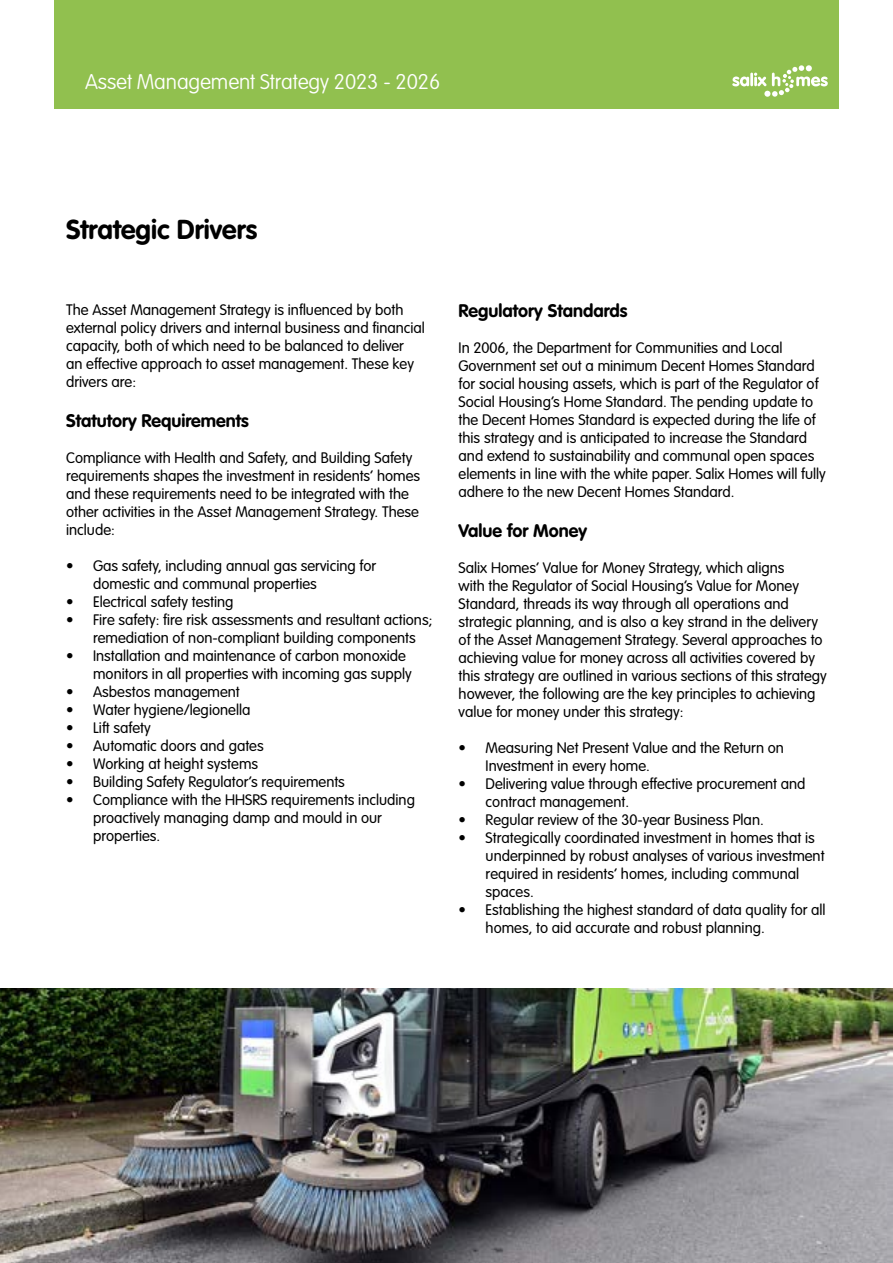
<style>
.page{position:relative;width:893px;height:1263px;background:#fff}
.page>*{position:absolute;margin:0;border:0;box-sizing:border-box;transform-origin:0 0}
.t1{font:700 27px "VAG Rounded Std";color:#000}
.t2{font:100 21px "VAG Rounded Std";letter-spacing:-.005em;color:#fff}
.t3{font:700 18px "VAG Rounded Std";color:#000}
.t4{font:300 15px/18px "VAG Rounded Std";color:#000}
</style>
<div class="page">
<div style="left:54px;top:0;width:785px;height:109px;background:#91c04f"></div>
<div style="left:764px;top:91px;width:7px;height:6px;background:#fff;border-radius:50%"></div>
<svg style="left:732px;top:73px;width:34px;height:13px"></svg>
<svg style="left:772px;top:65px;width:56px;height:32px"></svg>
<img style="left:0;top:989px;width:893px;height:274px">
<h2 class="t2" style="left:85px;top:70px;width:357px">Asset Management Strategy 2023 - 2026</h2>
<h1 class="t1" style="left:66px;top:214px;width:193px">Strategic Drivers</h1>
<p class="t4" style="left:66px;top:301px;width:360px">The Asset Management Strategy is influenced by both external policy drivers and internal business and financial capacity, both of which need to be balanced to deliver<br>an effective approach to asset management. These key drivers are:</p>
<p class="t3" style="left:66px;top:410px;width:184px">Statutory Requirements</p>
<p class="t4" style="left:66px;top:449px;width:356px">Compliance with Health and Safety, and Building Safety requirements shapes the investment in residents’ homes and these requirements need to be integrated with the other activities in the Asset Management Strategy. These include:</p>
<p class="t4" style="left:93px;top:557px;width:285px;text-indent:-27px">• Gas safety, including annual gas servicing for domestic and communal properties</p>
<p class="t4" style="left:66px;top:593px;width:169px">• Electrical safety testing</p>
<p class="t4" style="left:93px;top:611px;width:341px;text-indent:-27px">• Fire safety: fire risk assessments and resultant actions; remediation of non-compliant building components</p>
<p class="t4" style="left:93px;top:647px;width:320px;text-indent:-27px">• Installation and maintenance of carbon monoxide monitors in all properties with incoming gas supply</p>
<p class="t4" style="left:66px;top:683px;width:175px">• Asbestos management</p>
<p class="t4" style="left:66px;top:701px;width:186px">• Water hygiene/legionella</p>
<p class="t4" style="left:66px;top:719px;width:86px">• Lift safety</p>
<p class="t4" style="left:66px;top:737px;width:199px">• Automatic doors and gates</p>
<p class="t4" style="left:66px;top:755px;width:194px">• Working at height systems</p>
<p class="t4" style="left:66px;top:773px;width:280px">• Building Safety Regulator’s requirements</p>
<p class="t4" style="left:93px;top:791px;width:323px;text-indent:-27px">• Compliance with the HHSRS requirements including proactively managing damp and mould in our properties.</p>
<p class="t3" style="left:459px;top:300px;width:170px">Regulatory Standards</p>
<p class="t4" style="left:459px;top:340px;width:369px">In 2006, the Department for Communities and Local Government set out a minimum Decent Homes Standard for social housing assets, which is part of the Regulator of Social Housing’s Home Standard. The pending update to the Decent Homes Standard is expected during the life of this strategy and is anticipated to increase the Standard and extend to sustainability and communal open spaces elements in line with the white paper. Salix Homes will fully adhere to the new Decent Homes Standard.</p>
<p class="t3" style="left:459px;top:520px;width:130px">Value for Money</p>
<p class="t4" style="left:459px;top:559px;width:370px">Salix Homes’ Value for Money Strategy, which aligns<br>with the Regulator of Social Housing’s Value for Money Standard, threads its way through all operations and strategic planning, and is also a key strand in the delivery of the Asset Management Strategy. Several approaches to achieving value for money across all activities covered by this strategy are outlined in various sections of this strategy however, the following are the key principles to achieving value for money under this strategy:</p>
<p class="t4" style="left:486px;top:739px;width:300px;text-indent:-27px">• Measuring Net Present Value and the Return on<br>Investment in every home.</p>
<p class="t4" style="left:486px;top:775px;width:322px;text-indent:-27px">• Delivering value through effective procurement and contract management.</p>
<p class="t4" style="left:459px;top:811px;width:307px">• Regular review of the 30-year Business Plan.</p>
<p class="t4" style="left:486px;top:829px;width:340px;text-indent:-27px">• Strategically coordinated investment in homes that is underpinned by robust analyses of various investment required in residents’ homes, including communal spaces.</p>
<p class="t4" style="left:486px;top:901px;width:342px;text-indent:-27px">• Establishing the highest standard of data quality for all homes, to aid accurate and robust planning.</p>
</div>
